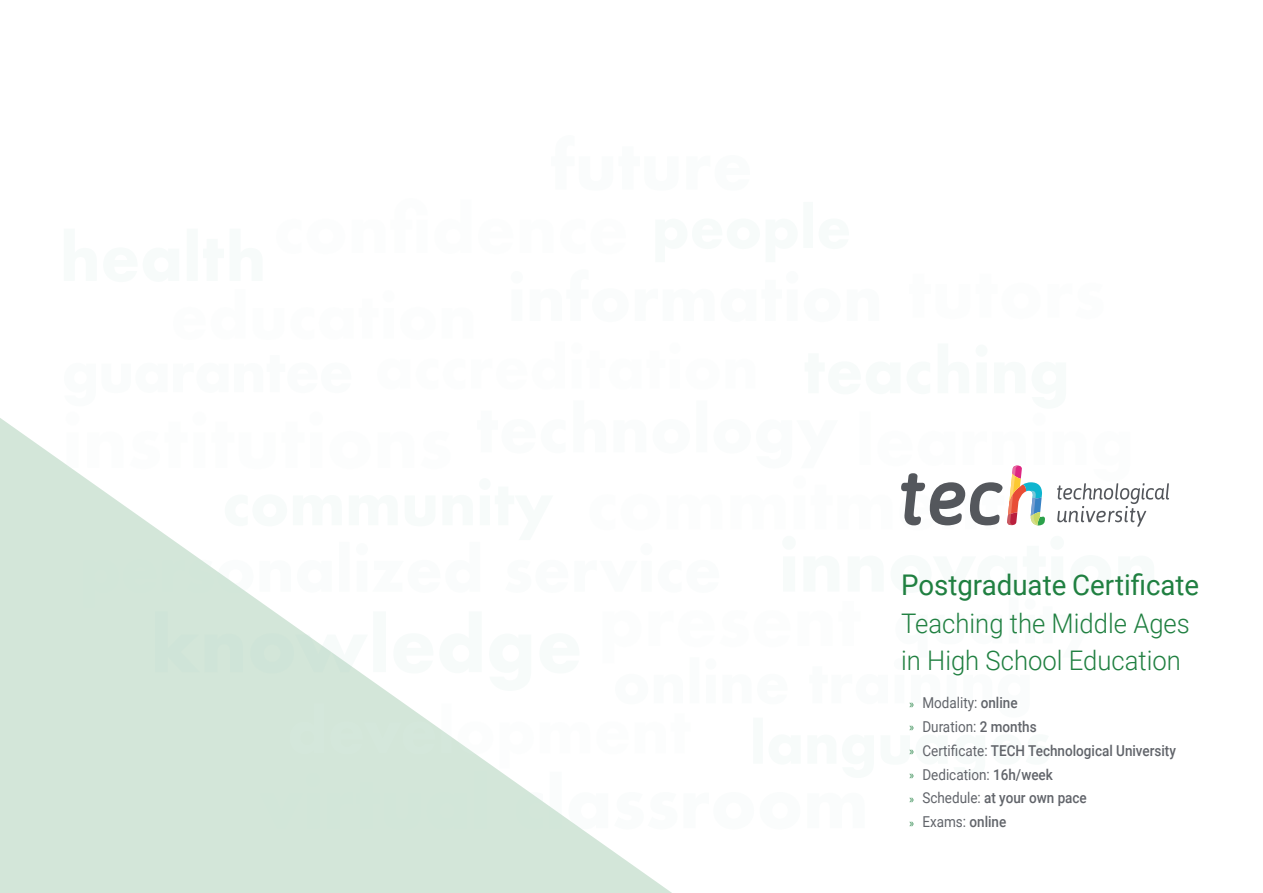
<style>
.page{position:relative;width:1263px;height:893px;background:#fff}
.page>*{position:absolute;margin:0;border:0;box-sizing:border-box;transform-origin:0 0}
.t1{font:28.5px "Roboto";color:#208041}
.t2{font:300 27px/37.2px "Roboto";color:#208041;scale:.95 1}
.t3{font:500 15px/23.7px "Roboto";color:#61646a;scale:.9 1}
.s1{font-family:"Myriad Pro";font-weight:400;font-size:12px;color:#208041}
.s2{font-weight:400}
</style>
<div class="page">
<div style="left:0;top:418px;width:672px;height:475px;background:#d3e6d9"></div>
<svg style="left:64px;top:418px;width:1105px;height:411px"></svg>
<h1 class="t1" style="left:901px;top:565px;width:300px">Postgraduate Certificate</h1>
<h2 class="t2" style="left:901px;top:603px;width:305px">Teaching the Middle Ages in High School Education</h2>
<p class="t3" style="left:910px;top:691px;width:297px"><span class="s1">»</span> <span class="s2">Modality:</span> online<br><span class="s1">»</span> <span class="s2">Duration:</span> 2 months<br><span class="s1">»</span> <span class="s2">Certificate:</span> TECH Technological University <span class="s1">»</span> <span class="s2">Dedication:</span> 16h/week<br><span class="s1">»</span> <span class="s2">Schedule:</span> at your own pace<br><span class="s1">»</span> <span class="s2">Exams:</span> online</p>
</div>
